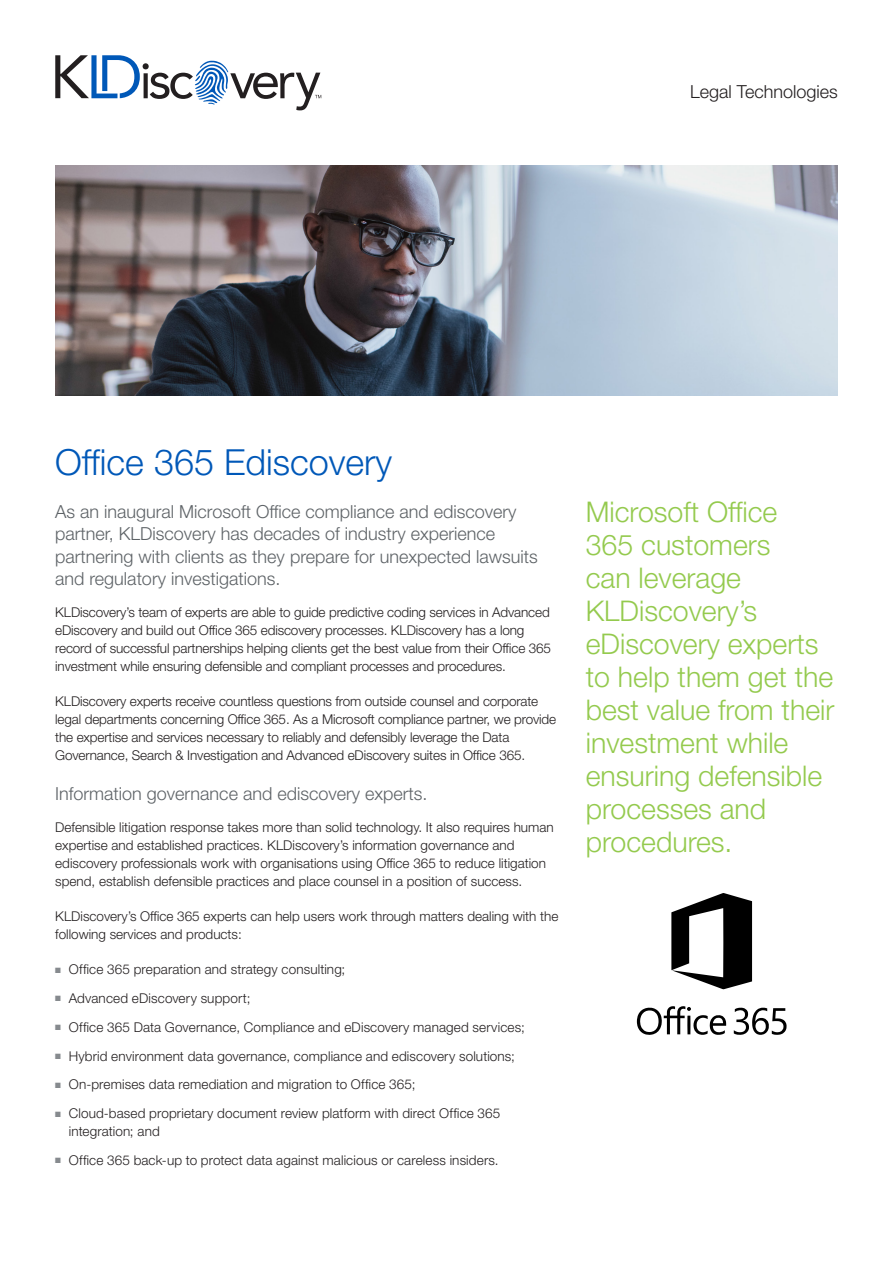
<style>
.page{position:relative;width:893px;height:1263px;background:#fff}
.page>*{position:absolute;margin:0;border:0;box-sizing:border-box;transform-origin:0 0}
.Headline{font:300 36px "Helvetica Neue LT Std";color:#0058b8}
.Feature_Callout{font:300 28.5px/33px "Helvetica Neue LT Std";color:#94ca4e}
.Subhead_1{font:300 18px/22.5px "Helvetica Neue LT Std";color:#5e6367}
.t1{font:300 18px "Helvetica Neue LT Std";color:#231f20}
.Body{font:300 13.5px/18px "Helvetica Neue LT Std";color:#231f20}
</style>
<div class="page">
<svg style="left:55px;top:55px;width:266px;height:55px"></svg>
<img style="left:55px;top:166px;width:783px;height:229px">
<svg style="left:734px;top:1007px;width:53px;height:28px"></svg>
<svg style="left:637px;top:1006px;width:89px;height:29px"></svg>
<svg style="left:671px;top:893px;width:81px;height:96px"></svg>
<h3 class="t1" style="left:690px;top:81px;width:149px">Legal Technologies</h3>
<p class="Headline" style="left:55px;top:440px;width:338px">Office 365 Ediscovery</p>
<p class="Subhead_1" style="left:55px;top:500px;width:484px">As an inaugural Microsoft Office compliance and ediscovery partner, KLDiscovery has decades of industry experience partnering with clients as they prepare for unexpected lawsuits and regulatory investigations.</p>
<p class="Body" style="left:55px;top:603px;width:497px">KLDiscovery’s team of experts are able to guide predictive coding services in Advanced eDiscovery and build out Office 365 ediscovery processes. KLDiscovery has a long record of successful partnerships helping clients get the best value from their Office 365 investment while ensuring defensible and compliant processes and procedures.</p>
<p class="Body" style="left:55px;top:692px;width:502px">KLDiscovery experts receive countless questions from outside counsel and corporate legal departments concerning Office 365. As a Microsoft compliance partner, we provide the expertise and services necessary to reliably and defensibly leverage the Data Governance, Search &amp; Investigation and Advanced eDiscovery suites in Office 365.</p>
<p class="Subhead_1" style="left:55px;top:782px;width:374px">Information governance and ediscovery experts.</p>
<p class="Body" style="left:55px;top:817px;width:500px">Defensible litigation response takes more than solid technology. It also requires human expertise and established practices. KLDiscovery’s information governance and ediscovery professionals work with organisations using Office 365 to reduce litigation spend, establish defensible practices and place counsel in a position of success.</p>
<p class="Body" style="left:55px;top:907px;width:505px">KLDiscovery’s Office 365 experts can help users work through matters dealing with the following services and products:</p>
<p class="Body" style="left:69px;top:960px;width:278px">Office 365 preparation and strategy consulting;</p>
<p class="Body" style="left:69px;top:989px;width:183px">Advanced eDiscovery support;</p>
<p class="Body" style="left:69px;top:1018px;width:457px">Office 365 Data Governance, Compliance and eDiscovery managed services;</p>
<p class="Body" style="left:69px;top:1046px;width:448px">Hybrid environment data governance, compliance and ediscovery solutions;</p>
<p class="Body" style="left:69px;top:1075px;width:348px">On-premises data remediation and migration to Office 365;</p>
<p class="Body" style="left:69px;top:1104px;width:433px">Cloud-based proprietary document review platform with direct Office 365 integration; and</p>
<p class="Body" style="left:69px;top:1151px;width:431px">Office 365 back-up to protect data against malicious or careless insiders.</p>
<p class="Feature_Callout" style="left:586px;top:495px;width:250px">Microsoft Office<br>365 customers<br>can leverage<br>KLDiscovery’s eDiscovery experts to help them get the best value from their investment while ensuring defensible processes and procedures.</p>
</div>
